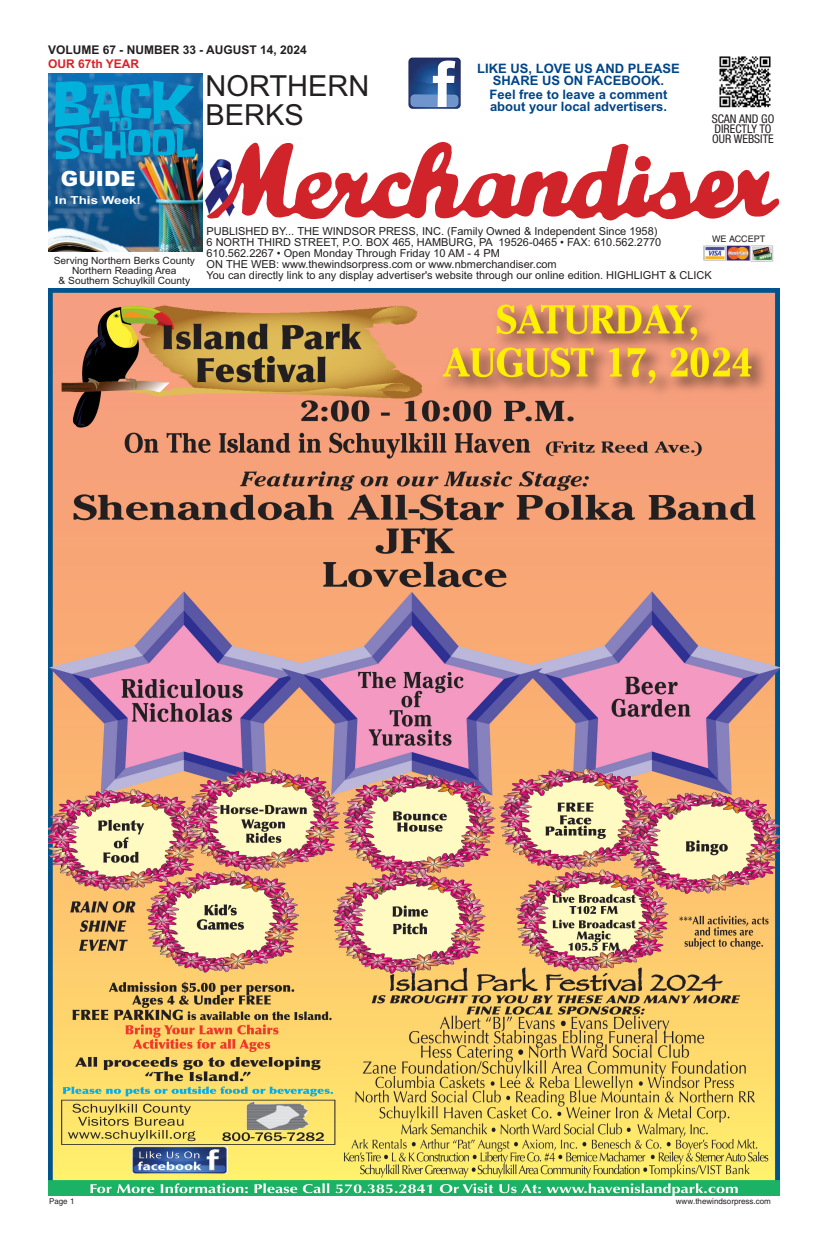
<style>
.page{position:relative;width:828px;height:1242px;background:#fff}
.page>*{position:absolute;margin:0;border:0;box-sizing:border-box;transform-origin:0 0}
.t1{font:29px/29px "Arial";color:#231f20}
.t2{font:900 21px "Arial";color:#fff}
.t3{font:700 13px/12px "Arial";color:#014588;text-align:center}
.t4{font:700 12px "Arial";color:#231f20}
.t5{font:condensed 12px/10px "Helvetica Neue LT Std";color:#231f20}
.t6{font:700 12px "Arial";color:#da2128}
.t7{font:11px/11px "Arial";color:#231f20}
.t8{font:700 11px "Arial";color:#fff;scale:1.22 1}
.t9{font:10px/10px "Arial";color:#231f20;text-align:center}
.t10{font:9px "Helvetica";color:#231f20}
.t11{font:8px "Helvetica";color:#231f20}
</style>
<div class="page">
<img style="left:48px;top:288px;width:732px;height:908px">
<img style="left:704px;top:246px;width:70px;height:15px">
<img style="left:719px;top:56px;width:52px;height:52px">
<img style="left:408px;top:57px;width:53px;height:52px">
<img style="left:202px;top:159px;width:5px;height:60px">
<svg style="left:207px;top:141px;width:572px;height:80px"></svg>
<svg style="left:309px;top:149px;width:411px;height:64px"></svg>
<img style="left:49px;top:74px;width:153px;height:178px">
<svg style="left:55px;top:81px;width:140px;height:78px;background:#0e8dc0"></svg>
<p class="t4" style="left:48px;top:43px;width:260px">VOLUME 67 - NUMBER 33 - AUGUST 14, 2024</p>
<p class="t6" style="left:48px;top:57px;width:93px">OUR 67th YEAR</p>
<h2 class="t2" style="left:61px;top:166px;width:76px">GUIDE</h2>
<p class="t8" style="left:55px;top:194px;width:72px">In This Week!</p>
<h1 class="t1" style="left:206px;top:72px;width:165px">NORTHERN<br>BERKS</h1>
<p class="t3" style="left:477px;top:63px;width:204px">LIKE US, LOVE US AND PLEASE<br>SHARE US ON FACEBOOK.</p>
<p class="t3" style="left:490px;top:89px;width:179px;text-align:left">Feel free to leave a comment about your local advertisers.</p>
<p class="t5" style="left:712px;top:114px;width:64px">SCAN AND GO<br>DIRECTLY TO<br>OUR WEBSITE</p>
<p class="t9" style="left:54px;top:256px;width:143px">Serving Northern Berks County<br>Northern Reading Area<br>&amp; Southern Schuylkill County</p>
<p class="t7" style="left:207px;top:226px;width:507px">PUBLISHED BY... THE WINDSOR PRESS, INC. (Family Owned &amp; Independent Since 1958)<br>6 NORTH THIRD STREET, P.O. BOX 465, HAMBURG, PA 19526-0465 • FAX: 610.562.2770<br>610.562.2267 • Open Monday Through Friday 10 AM - 4 PM<br>ON THE WEB: www.thewindsorpress.com or www.nbmerchandiser.com<br>You can directly link to any display advertiser's website through our online edition. HIGHLIGHT &amp; CLICK</p>
<p class="t10" style="left:712px;top:236px;width:55px">WE ACCEPT</p>
<p class="t11" style="left:49px;top:1198px;width:27px">Page 1</p>
<p class="t11" style="left:676px;top:1198px;width:97px">www.thewindsorpress.com</p>
</div>
